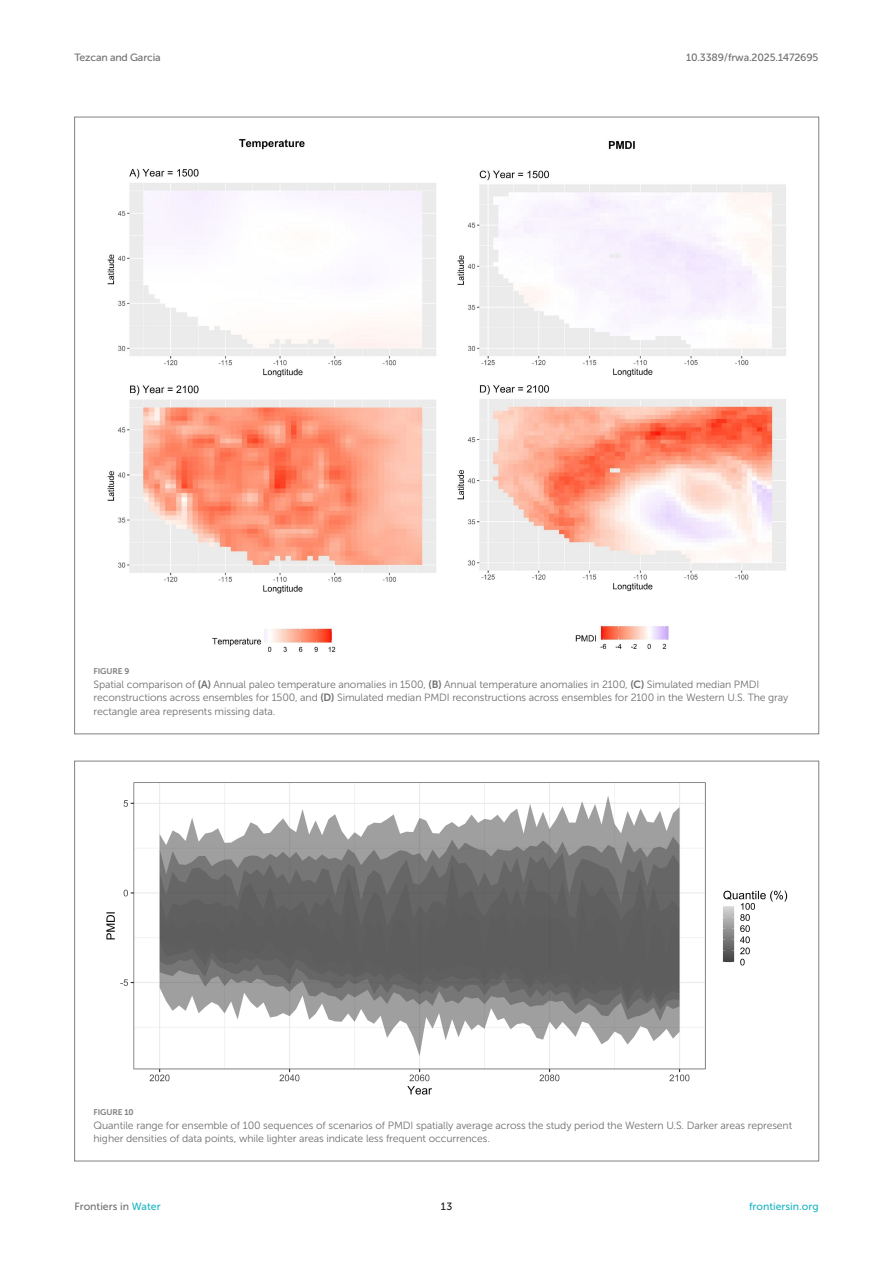
<style>
.page{position:relative;width:893px;height:1263px;background:#fff}
.page>*{position:absolute;margin:0;border:0;box-sizing:border-box;transform-origin:0 0}
.FIG_LEG{font:10.5px/13.5px "Museo Sans 300";letter-spacing:-.01em;color:#706f70}
.t1{font:10.5px "Museo Sans 500";letter-spacing:-.015em;color:#706f70}
.t2{font:10.5px "Museo Sans 500";color:#1db5c3}
.t3{font:10.5px "Museo Sans 500";color:#1b1c1b}
.FIG_HD{font:8.25px "Museo Sans 700";letter-spacing:-.01em;color:#7e7f7f}
.s1{font-family:"Museo Sans 700"}
.s2{color:#1db5c3}
</style>
<div class="page">
<img style="left:107px;top:139px;width:679px;height:513px">
<img style="left:106px;top:782px;width:682px;height:313px">
<p class="t1" style="left:74px;top:51px;width:88px">Tezcan and Garcia</p>
<p class="t1" style="left:686px;top:51px;width:134px">10.3389/frwa.2025.1472695</p>
<p class="FIG_HD" style="left:94px;top:667px;width:37px">FIGURE 9</p>
<p class="FIG_LEG" style="left:94px;top:678px;width:696px">Spatial comparison of <span class="s1">(A)</span> Annual paleo temperature anomalies in 1500, <span class="s1">(B)</span> Annual temperature anomalies in 2100, <span class="s1">(C)</span> Simulated median PMDI reconstructions across ensembles for 1500, and <span class="s1">(D)</span> Simulated median PMDI reconstructions across ensembles for 2100 in the Western U.S. The gray rectangle area represents missing data.</p>
<p class="FIG_HD" style="left:94px;top:1107px;width:42px">FIGURE 10</p>
<p class="FIG_LEG" style="left:94px;top:1118px;width:700px">Quantile range for ensemble of 100 sequences of scenarios of PMDI spatially average across the study period the Western U.S. Darker areas represent higher densities of data points, while lighter areas indicate less frequent occurrences.</p>
<p class="t1" style="left:74px;top:1200px;width:88px">Frontiers in <span class="s2">Water</span></p>
<p class="t3" style="left:441px;top:1200px;width:13px">13</p>
<p class="t2" style="left:749px;top:1200px;width:71px">frontiersin.org</p>
</div>
